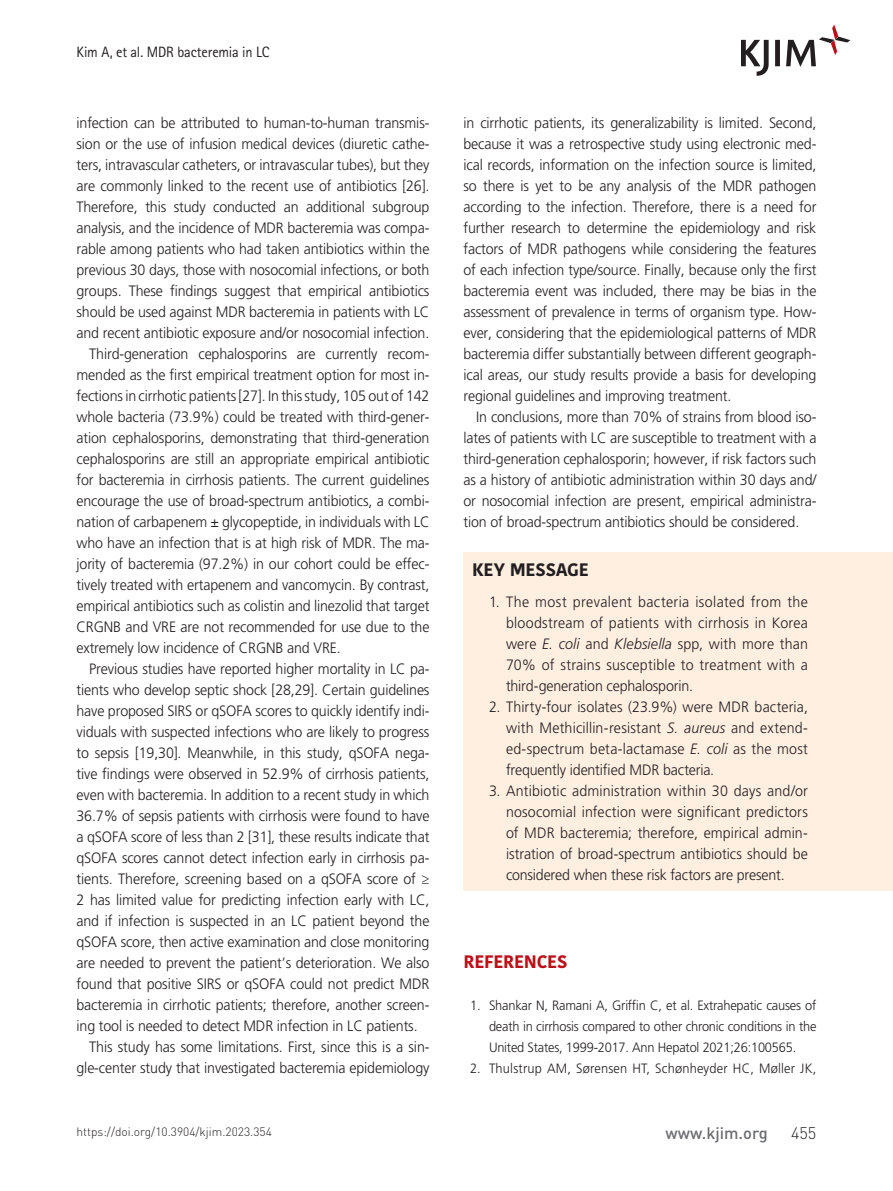
<style>
.page{position:relative;width:893px;height:1191px;background:#fff}
.page>*{position:absolute;margin:0;border:0;box-sizing:border-box;transform-origin:0 0}
.t1{font:700 18px "Kohinoor Bangla";color:#231f20}
.t2{font:700 18px "Kohinoor Bangla";letter-spacing:-.02em;color:#bb1018}
.t3{font:500 16.5px "DIN Pro";color:#6c6d70}
.t4{font:300 16.5px "DIN Pro";color:#231f20}
.t5{font:300 15px/21px "Frutiger LT Std";letter-spacing:-.01em;color:#231f20;text-align:justify;scale:.95 1}
.t6{font:15px "Rotis Sans Serif Std";letter-spacing:-.01em;color:#231f20;scale:.96 1}
.t7{font:300 13.5px/21px "Frutiger LT Std";letter-spacing:-.015em;color:#231f20;text-align:justify;scale:.95 1}
.t8{font:300 13.5px "Frutiger LT Std";letter-spacing:.015em;color:#231f20;scale:.95 1}
.t9{font:300 12px "DIN Pro";color:#231f20}
.s1{font-style:italic}
</style>
<div class="page">
<svg style="left:741px;top:25px;width:109px;height:51px"></svg>
<div style="left:463px;top:552px;width:430px;height:339px;background:#feefe1"></div>
<p class="t6" style="left:77px;top:43px;width:202px">Kim A, et al. MDR bacteremia in LC</p>
<p class="t5" style="left:77px;top:112px;width:373px">infection can be attributed to human-to-human transmis-</p>
<p class="t5" style="left:77px;top:133px;width:373px">sion or the use of infusion medical devices (diuretic cathe-</p>
<p class="t5" style="left:77px;top:154px;width:373px">ters, intravascular catheters, or intravascular tubes), but they</p>
<p class="t5" style="left:77px;top:175px;width:373px">are commonly linked to the recent use of antibiotics [26].</p>
<p class="t5" style="left:77px;top:196px;width:373px">Therefore, this study conducted an additional subgroup</p>
<p class="t5" style="left:77px;top:217px;width:373px">analysis, and the incidence of MDR bacteremia was compa-</p>
<p class="t5" style="left:77px;top:238px;width:373px">rable among patients who had taken antibiotics within the</p>
<p class="t5" style="left:77px;top:259px;width:373px">previous 30 days, those with nosocomial infections, or both</p>
<p class="t5" style="left:77px;top:280px;width:373px">groups. These findings suggest that empirical antibiotics</p>
<p class="t5" style="left:77px;top:301px;width:373px">should be used against MDR bacteremia in patients with LC</p>
<p class="t5" style="left:77px;top:322px;width:373px">and recent antibiotic exposure and/or nosocomial infection.</p>
<p class="t5" style="left:89px;top:343px;width:360px">Third-generation cephalosporins are currently recom-</p>
<p class="t5" style="left:77px;top:364px;width:373px">mended as the first empirical treatment option for most in-</p>
<p class="t5" style="left:77px;top:385px;width:373px">fections in cirrhotic patients [27]. In this study, 105 out of 142</p>
<p class="t5" style="left:77px;top:406px;width:373px">whole bacteria (73.9%) could be treated with third-gener-</p>
<p class="t5" style="left:77px;top:427px;width:373px">ation cephalosporins, demonstrating that third-generation</p>
<p class="t5" style="left:77px;top:448px;width:373px">cephalosporins are still an appropriate empirical antibiotic</p>
<p class="t5" style="left:77px;top:469px;width:373px">for bacteremia in cirrhosis patients. The current guidelines</p>
<p class="t5" style="left:77px;top:490px;width:373px">encourage the use of broad-spectrum antibiotics, a combi-</p>
<p class="t5" style="left:77px;top:511px;width:373px">nation of carbapenem ± glycopeptide, in individuals with LC</p>
<p class="t5" style="left:77px;top:532px;width:373px">who have an infection that is at high risk of MDR. The ma-</p>
<p class="t5" style="left:77px;top:553px;width:373px">jority of bacteremia (97.2%) in our cohort could be effec-</p>
<p class="t5" style="left:77px;top:574px;width:373px">tively treated with ertapenem and vancomycin. By contrast,</p>
<p class="t5" style="left:77px;top:595px;width:373px">empirical antibiotics such as colistin and linezolid that target</p>
<p class="t5" style="left:77px;top:616px;width:373px">CRGNB and VRE are not recommended for use due to the</p>
<p class="t5" style="left:77px;top:637px;width:280px">extremely low incidence of CRGNB and VRE.</p>
<p class="t5" style="left:89px;top:658px;width:360px">Previous studies have reported higher mortality in LC pa-</p>
<p class="t5" style="left:77px;top:679px;width:373px">tients who develop septic shock [28,29]. Certain guidelines</p>
<p class="t5" style="left:77px;top:700px;width:373px">have proposed SIRS or qSOFA scores to quickly identify indi-</p>
<p class="t5" style="left:77px;top:721px;width:373px">viduals with suspected infections who are likely to progress</p>
<p class="t5" style="left:77px;top:742px;width:373px">to sepsis [19,30]. Meanwhile, in this study, qSOFA nega-</p>
<p class="t5" style="left:77px;top:763px;width:373px">tive findings were observed in 52.9% of cirrhosis patients,</p>
<p class="t5" style="left:77px;top:784px;width:373px">even with bacteremia. In addition to a recent study in which</p>
<p class="t5" style="left:77px;top:805px;width:373px">36.7% of sepsis patients with cirrhosis were found to have</p>
<p class="t5" style="left:77px;top:826px;width:373px">a qSOFA score of less than 2 [31], these results indicate that</p>
<p class="t5" style="left:77px;top:847px;width:373px">qSOFA scores cannot detect infection early in cirrhosis pa-</p>
<p class="t5" style="left:77px;top:868px;width:373px">tients. Therefore, screening based on a qSOFA score of ≥</p>
<p class="t5" style="left:77px;top:889px;width:373px">2 has limited value for predicting infection early with LC,</p>
<p class="t5" style="left:77px;top:910px;width:373px">and if infection is suspected in an LC patient beyond the</p>
<p class="t5" style="left:77px;top:931px;width:373px">qSOFA score, then active examination and close monitoring</p>
<p class="t5" style="left:77px;top:952px;width:373px">are needed to prevent the patient’s deterioration. We also</p>
<p class="t5" style="left:77px;top:973px;width:373px">found that positive SIRS or qSOFA could not predict MDR</p>
<p class="t5" style="left:77px;top:994px;width:373px">bacteremia in cirrhotic patients; therefore, another screen-</p>
<p class="t5" style="left:77px;top:1015px;width:361px">ing tool is needed to detect MDR infection in LC patients.</p>
<p class="t5" style="left:89px;top:1036px;width:360px">This study has some limitations. First, since this is a sin-</p>
<p class="t5" style="left:77px;top:1057px;width:373px">gle-center study that investigated bacteremia epidemiology</p>
<p class="t5" style="left:463px;top:112px;width:373px">in cirrhotic patients, its generalizability is limited. Second,</p>
<p class="t5" style="left:463px;top:133px;width:373px">because it was a retrospective study using electronic med-</p>
<p class="t5" style="left:463px;top:154px;width:373px">ical records, information on the infection source is limited,</p>
<p class="t5" style="left:463px;top:175px;width:373px">so there is yet to be any analysis of the MDR pathogen</p>
<p class="t5" style="left:463px;top:196px;width:373px">according to the infection. Therefore, there is a need for</p>
<p class="t5" style="left:463px;top:217px;width:373px">further research to determine the epidemiology and risk</p>
<p class="t5" style="left:463px;top:238px;width:373px">factors of MDR pathogens while considering the features</p>
<p class="t5" style="left:463px;top:259px;width:373px">of each infection type/source. Finally, because only the first</p>
<p class="t5" style="left:463px;top:280px;width:373px">bacteremia event was included, there may be bias in the</p>
<p class="t5" style="left:463px;top:301px;width:373px">assessment of prevalence in terms of organism type. How-</p>
<p class="t5" style="left:463px;top:322px;width:373px">ever, considering that the epidemiological patterns of MDR</p>
<p class="t5" style="left:463px;top:343px;width:373px">bacteremia differ substantially between different geograph-</p>
<p class="t5" style="left:463px;top:364px;width:373px">ical areas, our study results provide a basis for developing</p>
<p class="t5" style="left:463px;top:385px;width:283px">regional guidelines and improving treatment.</p>
<p class="t5" style="left:476px;top:406px;width:360px">In conclusions, more than 70% of strains from blood iso-</p>
<p class="t5" style="left:463px;top:427px;width:373px">lates of patients with LC are susceptible to treatment with a</p>
<p class="t5" style="left:463px;top:448px;width:373px">third-generation cephalosporin; however, if risk factors such</p>
<p class="t5" style="left:463px;top:469px;width:373px">as a history of antibiotic administration within 30 days and/</p>
<p class="t5" style="left:463px;top:490px;width:373px">or nosocomial infection are present, empirical administra-</p>
<p class="t5" style="left:463px;top:511px;width:355px">tion of broad-spectrum antibiotics should be considered.</p>
<p class="t1" style="left:472px;top:553px;width:116px">KEY MESSAGE</p>
<p class="t5" style="left:506px;top:591px;width:319px;text-indent:-17px">1. The most prevalent bacteria isolated from the bloodstream of patients with cirrhosis in Korea were <span class="s1">E. coli</span> and <span class="s1">Klebsiella</span> spp, with more than 70% of strains susceptible to treatment with a third-generation cephalosporin.</p>
<p class="t5" style="left:506px;top:696px;width:319px;text-indent:-17px">2. Thirty-four isolates (23.9%) were MDR bacteria, with Methicillin-resistant <span class="s1">S. aureus</span> and extend&shy;ed-spectrum beta-lactamase <span class="s1">E. coli</span> as the most frequently identified MDR bacteria.</p>
<p class="t5" style="left:506px;top:780px;width:319px;text-indent:-17px">3. Antibiotic administration within 30 days and/or nosocomial infection were significant predictors of MDR bacteremia; therefore, empirical admin&shy;istration of broad-spectrum antibiotics should be considered when these risk factors are present.</p>
<p class="t2" style="left:463px;top:945px;width:105px">REFERENCES</p>
<p class="t7" style="left:489px;top:995px;width:346px;text-indent:-19px">1. Shankar N, Ramani A, Griffin C, et al. Extrahepatic causes of death in cirrhosis compared to other chronic conditions in the United States, 1999-2017. Ann Hepatol 2021;26:100565.</p>
<p class="t8" style="left:470px;top:1060px;width:366px">2. Thulstrup AM, Sørensen HT, Schønheyder HC, Møller JK,</p>
<p class="t9" style="left:77px;top:1123px;width:197px">https://doi.org/10.3904/kjim.2023.354</p>
<p class="t3" style="left:666px;top:1121px;width:104px">www.kjim.org</p>
<p class="t4" style="left:791px;top:1121px;width:27px">455</p>
</div>
